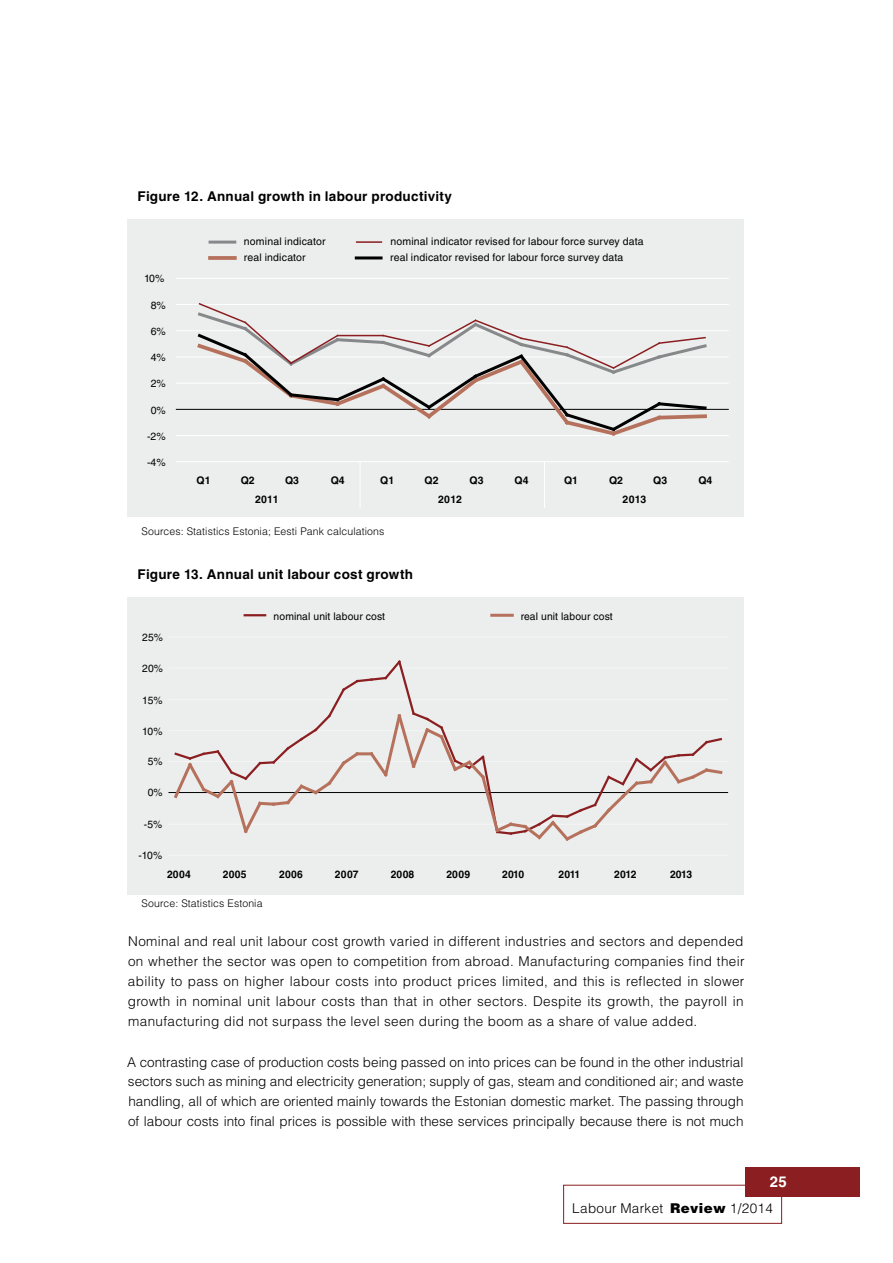
<style>
.page{position:relative;width:893px;height:1263px;background:#fff}
.page>*{position:absolute;margin:0;border:0;box-sizing:border-box;transform-origin:0 0}
.t1{font:700 15px "Helvetica LT Std";color:#fff}
.t2{font:300 13.5px/19.8px "Helvetica LT Std";letter-spacing:.025em;color:#000;text-align:justify}
.t3{font:700 13.5px "Helvetica LT Std";letter-spacing:.02em;color:#000}
.t4{font:10.5px/15.9px "Helvetica LT Std";letter-spacing:.015em;color:#000}
.t5{font:700 10.5px "Helvetica LT Std";letter-spacing:.01em;color:#000}
.t6{font:300 10.5px "Helvetica LT Std";letter-spacing:.01em;color:#000}
.s1{font-weight:900}
</style>
<div class="page">
<div style="left:745px;top:1167px;width:114px;height:30px;background:#8a1e20"></div>
<div style="left:128px;top:219px;width:616px;height:298px;background:#eceded"></div>
<hr style="left:176px;top:461px;width:552px;height:1px;background:#fff">
<hr style="left:176px;top:435px;width:552px;height:1px;background:#fff">
<hr style="left:176px;top:383px;width:552px;height:1px;background:#fff">
<hr style="left:176px;top:357px;width:552px;height:1px;background:#fff">
<hr style="left:176px;top:330px;width:552px;height:1px;background:#fff">
<hr style="left:176px;top:304px;width:552px;height:1px;background:#fff">
<hr style="left:176px;top:278px;width:552px;height:1px;background:#fff">
<hr style="left:176px;top:409px;width:552px;height:1px;background:#000">
<svg style="left:195px;top:303px;width:514px;height:133px"></svg>
<hr style="left:360px;top:462px;width:1px;height:45px;background:#fff">
<hr style="left:544px;top:462px;width:1px;height:45px;background:#fff">
<hr style="left:210px;top:241px;width:25px;height:3px;background:#87888a">
<svg style="left:210px;top:256px;width:25px;height:4px"></svg>
<hr style="left:357px;top:241px;width:24px;height:2px;background:#8a1e20">
<hr style="left:356px;top:256px;width:25px;height:3px;background:#000">
<div style="left:128px;top:597px;width:616px;height:297px;background:#eceded"></div>
<hr style="left:169px;top:855px;width:559px;height:1px;background:#f6f6f6">
<hr style="left:169px;top:824px;width:559px;height:1px;background:#f6f6f6">
<hr style="left:169px;top:761px;width:559px;height:1px;background:#f6f6f6">
<hr style="left:169px;top:730px;width:559px;height:1px;background:#f6f6f6">
<hr style="left:169px;top:699px;width:559px;height:1px;background:#f6f6f6">
<hr style="left:169px;top:668px;width:559px;height:1px;background:#f6f6f6">
<hr style="left:169px;top:637px;width:559px;height:1px;background:#f6f6f6">
<hr style="left:169px;top:792px;width:559px;height:1px;background:#000">
<svg style="left:174px;top:660px;width:549px;height:181px"></svg>
<hr style="left:245px;top:614px;width:20px;height:2px;background:#8a1e20">
<hr style="left:492px;top:614px;width:20px;height:3px;background:#b5715b">
<p class="t3" style="left:138px;top:188px;width:316px">Figure 12. Annual growth in labour productivity</p>
<p class="t4" style="left:144px;top:271px;width:22px">10%</p>
<p class="t4" style="left:151px;top:297px;width:17px">8%</p>
<p class="t4" style="left:151px;top:323px;width:17px">6%</p>
<p class="t4" style="left:151px;top:349px;width:17px">4%</p>
<p class="t4" style="left:151px;top:376px;width:17px">2%</p>
<p class="t4" style="left:151px;top:402px;width:17px">0%</p>
<p class="t4" style="left:147px;top:428px;width:20px">-2%</p>
<p class="t4" style="left:147px;top:454px;width:20px">-4%</p>
<p class="t4" style="left:244px;top:234px;width:83px">nominal indicator real indicator</p>
<p class="t4" style="left:390px;top:234px;width:255px">nominal indicator revised for labour force survey data real indicator revised for labour force survey data</p>
<p class="t5" style="left:197px;top:474px;width:15px">Q1</p>
<p class="t5" style="left:241px;top:474px;width:15px">Q2</p>
<p class="t5" style="left:285px;top:474px;width:15px">Q3</p>
<p class="t5" style="left:331px;top:474px;width:15px">Q4</p>
<p class="t5" style="left:380px;top:474px;width:15px">Q1</p>
<p class="t5" style="left:425px;top:474px;width:15px">Q2</p>
<p class="t5" style="left:470px;top:474px;width:15px">Q3</p>
<p class="t5" style="left:515px;top:474px;width:15px">Q4</p>
<p class="t5" style="left:564px;top:474px;width:15px">Q1</p>
<p class="t5" style="left:609px;top:474px;width:15px">Q2</p>
<p class="t5" style="left:653px;top:474px;width:15px">Q3</p>
<p class="t5" style="left:698px;top:474px;width:15px">Q4</p>
<p class="t5" style="left:255px;top:493px;width:25px">2011</p>
<p class="t5" style="left:438px;top:493px;width:25px">2012</p>
<p class="t5" style="left:623px;top:493px;width:25px">2013</p>
<p class="t6" style="left:142px;top:525px;width:244px">Sources: Statistics Estonia; Eesti Pank calculations</p>
<p class="t3" style="left:138px;top:566px;width:277px">Figure 13. Annual unit labour cost growth</p>
<p class="t4" style="left:142px;top:629px;width:22px">25%</p>
<p class="t4" style="left:142px;top:660px;width:22px">20%</p>
<p class="t4" style="left:142px;top:692px;width:22px">15%</p>
<p class="t4" style="left:142px;top:723px;width:22px">10%</p>
<p class="t4" style="left:148px;top:754px;width:17px">5%</p>
<p class="t4" style="left:148px;top:785px;width:17px">0%</p>
<p class="t4" style="left:144px;top:816px;width:20px">-5%</p>
<p class="t4" style="left:138px;top:847px;width:25px">-10%</p>
<p class="t4" style="left:274px;top:608px;width:113px">nominal unit labour cost</p>
<p class="t4" style="left:521px;top:608px;width:94px">real unit labour cost</p>
<p class="t5" style="left:167px;top:867px;width:25px">2004</p>
<p class="t5" style="left:223px;top:867px;width:25px">2005</p>
<p class="t5" style="left:279px;top:867px;width:25px">2006</p>
<p class="t5" style="left:335px;top:867px;width:25px">2007</p>
<p class="t5" style="left:391px;top:867px;width:25px">2008</p>
<p class="t5" style="left:446px;top:867px;width:25px">2009</p>
<p class="t5" style="left:502px;top:867px;width:24px">2010</p>
<p class="t5" style="left:558px;top:867px;width:23px">2011</p>
<p class="t5" style="left:614px;top:867px;width:24px">2012</p>
<p class="t5" style="left:670px;top:867px;width:24px">2013</p>
<p class="t6" style="left:142px;top:896px;width:122px">Source: Statistics Estonia</p>
<p class="t2" style="left:128px;top:931px;width:618px">Nominal and real unit labour cost growth varied in different industries and sectors and depended on whether the sector was open to competition from abroad. Manufacturing companies find their ability to pass on higher labour costs into product prices limited, and this is reflected in slower growth in nominal unit labour costs than that in other sectors. Despite its growth, the payroll in manufacturing did not surpass the level seen during the boom as a share of value added.</p>
<p class="t2" style="left:127px;top:1052px;width:618px">A contrasting case of production costs being passed on into prices can be found in the other industrial sectors such as mining and electricity generation; supply of gas, steam and conditioned air; and waste handling, all of which are oriented mainly towards the Estonian domestic market. The passing through of labour costs into final prices is possible with these services principally because there is not much</p>
<p class="t1" style="left:770px;top:1173px;width:19px">25</p>
<p class="t2" style="left:572px;top:1198px;width:202px">Labour Market <span class="s1">Review</span> 1/2014</p>
</div>
